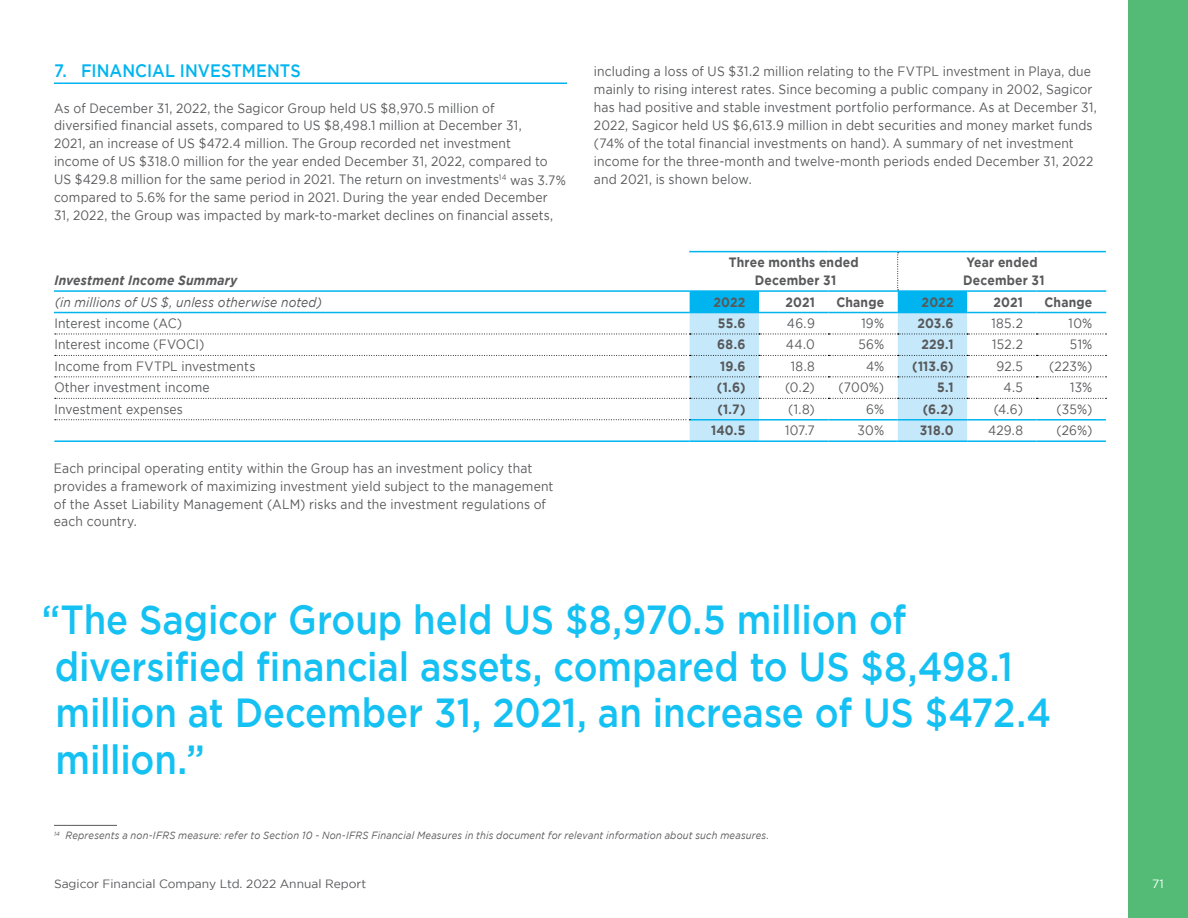
<style>
.page{position:relative;width:1188px;height:918px;background:#fff}
.page>*{position:absolute;margin:0;border:0;box-sizing:border-box;transform-origin:0 0}
.t1{font:500 40.5px/46.5px "Gotham";letter-spacing:-.005em;color:#15c1f2;scale:.9 1}
.t2{font:500 18px "Gotham";color:#00b5ef;scale:.9 1}
.t3{font:13.5px/18px "Gotham";letter-spacing:.015em;color:#58595b;scale:.9 1}
.t4{font:700 13.5px/18px "Gotham";letter-spacing:.015em;color:#58595b;text-align:center;scale:.9 1}
.t5{font:italic 13.5px "Gotham";letter-spacing:.01em;color:#58595b;scale:.9 1}
.t6{font:italic 700 13.5px "Gotham";letter-spacing:.015em;color:#58595b;scale:.9 1}
.t7{font:12px "Gotham";color:#58595b}
.t8{font:12px "Gotham";color:#fff}
.t9{font:italic 10.5px "Gotham";letter-spacing:.02em;color:#58595b;scale:.9 1}
</style>
<div class="page">
<div style="left:1128px;top:0;width:60px;height:918px;background:#53bb76"></div>
<hr style="left:54px;top:82px;width:513px;height:2px;background:#00b5ef">
<hr style="left:54px;top:290px;width:636px;height:2px;background:#00b5ef">
<hr style="left:54px;top:312px;width:636px;height:1px;background:#00b5ef">
<hr style="left:689px;top:251px;width:70px;height:1px;background:#00b5ef">
<hr style="left:759px;top:251px;width:69px;height:1px;background:#00b5ef">
<hr style="left:828px;top:251px;width:70px;height:1px;background:#00b5ef">
<hr style="left:898px;top:251px;width:69px;height:1px;background:#00b5ef">
<hr style="left:967px;top:251px;width:69px;height:1px;background:#00b5ef">
<hr style="left:1036px;top:251px;width:70px;height:1px;background:#00b5ef">
<hr style="left:690px;top:440px;width:69px;height:2px;background:#00b5ef">
<hr style="left:898px;top:440px;width:69px;height:2px;background:#00b5ef">
<hr style="left:759px;top:440px;width:69px;height:2px;background:#00b5ef">
<hr style="left:828px;top:440px;width:70px;height:2px;background:#00b5ef">
<hr style="left:967px;top:440px;width:69px;height:2px;background:#00b5ef">
<hr style="left:1036px;top:440px;width:70px;height:2px;background:#00b5ef">
<hr style="left:54px;top:440px;width:636px;height:2px;background:#00b5ef">
<svg style="left:55px;top:252px;width:1052px;height:189px"></svg>
<hr style="left:54px;top:825px;width:63px;height:1px;background:#58595b">
<h2 class="t2" style="left:54px;top:60px;width:276px">7. FINANCIAL INVESTMENTS</h2>
<p class="t3" style="left:54px;top:99px;width:570px">As of December 31, 2022, the Sagicor Group held US $8,970.5 million of<br>diversified financial assets, compared to US $8,498.1 million at December 31,<br>2021, an increase of US $472.4 million. The Group recorded net investment<br>income of US $318.0 million for the year ended December 31, 2022, compared to US $429.8 million for the same period in 2021. The return on investments<sup>14</sup> was 3.7% compared to 5.6% for the same period in 2021. During the year ended December 31, 2022, the Group was impacted by mark-to-market declines on financial assets,</p>
<p class="t6" style="left:54px;top:272px;width:205px">Investment Income Summary</p>
<p class="t3" style="left:594px;top:63px;width:560px">including a loss of US $31.2 million relating to the FVTPL investment in Playa, due mainly to rising interest rates. Since becoming a public company in 2002, Sagicor has had positive and stable investment portfolio performance. As at December 31, 2022, Sagicor held US $6,613.9 million in debt securities and money market funds (74% of the total financial investments on hand). A summary of net investment income for the three-month and twelve-month periods ended December 31, 2022 and 2021, is shown below.</p>
<p class="t4" style="left:729px;top:253px;width:146px">Three months ended<br>December 31</p>
<p class="t4" style="left:963px;top:253px;width:92px;text-align:left">Year ended<br>December 31</p>
<p class="t5" style="left:55px;top:294px;width:299px">(in millions of US $, unless otherwise noted)</p>
<p class="t4" style="left:714px;top:292px;width:37px">2022</p>
<p class="t4" style="left:785px;top:292px;width:34px">2021</p>
<p class="t4" style="left:836px;top:292px;width:55px">Change</p>
<p class="t4" style="left:922px;top:292px;width:37px">2022</p>
<p class="t4" style="left:994px;top:292px;width:34px">2021</p>
<p class="t4" style="left:1045px;top:292px;width:55px">Change</p>
<p class="t3" style="left:54px;top:314px;width:143px">Interest income (AC)</p>
<p class="t4" style="left:718px;top:314px;width:32px">55.6</p>
<p class="t3" style="left:787px;top:314px;width:32px">46.9</p>
<p class="t3" style="left:861px;top:314px;width:27px">19%</p>
<p class="t4" style="left:917px;top:314px;width:42px">203.6</p>
<p class="t3" style="left:992px;top:314px;width:36px">185.2</p>
<p class="t3" style="left:1069px;top:314px;width:28px">10%</p>
<p class="t3" style="left:54px;top:335px;width:168px">Interest income (FVOCI)</p>
<p class="t4" style="left:717px;top:335px;width:33px">68.6</p>
<p class="t3" style="left:786px;top:335px;width:34px">44.0</p>
<p class="t3" style="left:859px;top:335px;width:30px">56%</p>
<p class="t4" style="left:921px;top:335px;width:37px">229.1</p>
<p class="t3" style="left:992px;top:335px;width:36px">152.2</p>
<p class="t3" style="left:1070px;top:335px;width:26px">51%</p>
<p class="t3" style="left:54px;top:357px;width:225px">Income from FVTPL investments</p>
<p class="t4" style="left:720px;top:357px;width:30px">19.6</p>
<p class="t3" style="left:791px;top:357px;width:28px">18.8</p>
<p class="t3" style="left:866px;top:357px;width:22px">4%</p>
<p class="t4" style="left:912px;top:357px;width:47px">(113.6)</p>
<p class="t3" style="left:996px;top:357px;width:31px">92.5</p>
<p class="t3" style="left:1049px;top:357px;width:49px">(223%)</p>
<p class="t3" style="left:54px;top:378px;width:174px">Other investment income</p>
<p class="t4" style="left:717px;top:378px;width:33px">(1.6)</p>
<p class="t3" style="left:785px;top:378px;width:35px">(0.2)</p>
<p class="t3" style="left:838px;top:378px;width:52px">(700%)</p>
<p class="t4" style="left:937px;top:378px;width:20px">5.1</p>
<p class="t3" style="left:1004px;top:378px;width:23px">4.5</p>
<p class="t3" style="left:1070px;top:378px;width:26px">13%</p>
<p class="t3" style="left:54px;top:400px;width:144px">Investment expenses</p>
<p class="t4" style="left:717px;top:400px;width:33px">(1.7)</p>
<p class="t3" style="left:788px;top:400px;width:31px">(1.8)</p>
<p class="t3" style="left:866px;top:400px;width:22px">6%</p>
<p class="t4" style="left:923px;top:400px;width:36px">(6.2)</p>
<p class="t3" style="left:994px;top:400px;width:34px">(4.6)</p>
<p class="t3" style="left:1057px;top:400px;width:41px">(35%)</p>
<p class="t4" style="left:711px;top:421px;width:40px">140.5</p>
<p class="t3" style="left:785px;top:421px;width:34px">107.7</p>
<p class="t3" style="left:858px;top:421px;width:31px">30%</p>
<p class="t4" style="left:920px;top:421px;width:39px">318.0</p>
<p class="t3" style="left:988px;top:421px;width:40px">429.8</p>
<p class="t3" style="left:1057px;top:421px;width:41px">(26%)</p>
<p class="t3" style="left:54px;top:459px;width:557px">Each principal operating entity within the Group has an investment policy that provides a framework of maximizing investment yield subject to the management of the Asset Liability Management (ALM) risks and the investment regulations of each country.</p>
<h1 class="t1" style="left:55px;top:596px;width:1109px;text-indent:-13px">“The Sagicor Group held US $8,970.5 million of diversified financial assets, compared to US $8,498.1 million at December 31, 2021, an increase of US $472.4 million.”</h1>
<p class="t9" style="left:54px;top:830px;width:796px"><sup>14</sup> Represents a non-IFRS measure: refer to Section 10 - Non-IFRS Financial Measures in this document for relevant information about such measures.</p>
<p class="t7" style="left:54px;top:877px;width:314px">Sagicor Financial Company Ltd. 2022 Annual Report</p>
<p class="t8" style="left:1152px;top:877px;width:13px">71</p>
</div>
